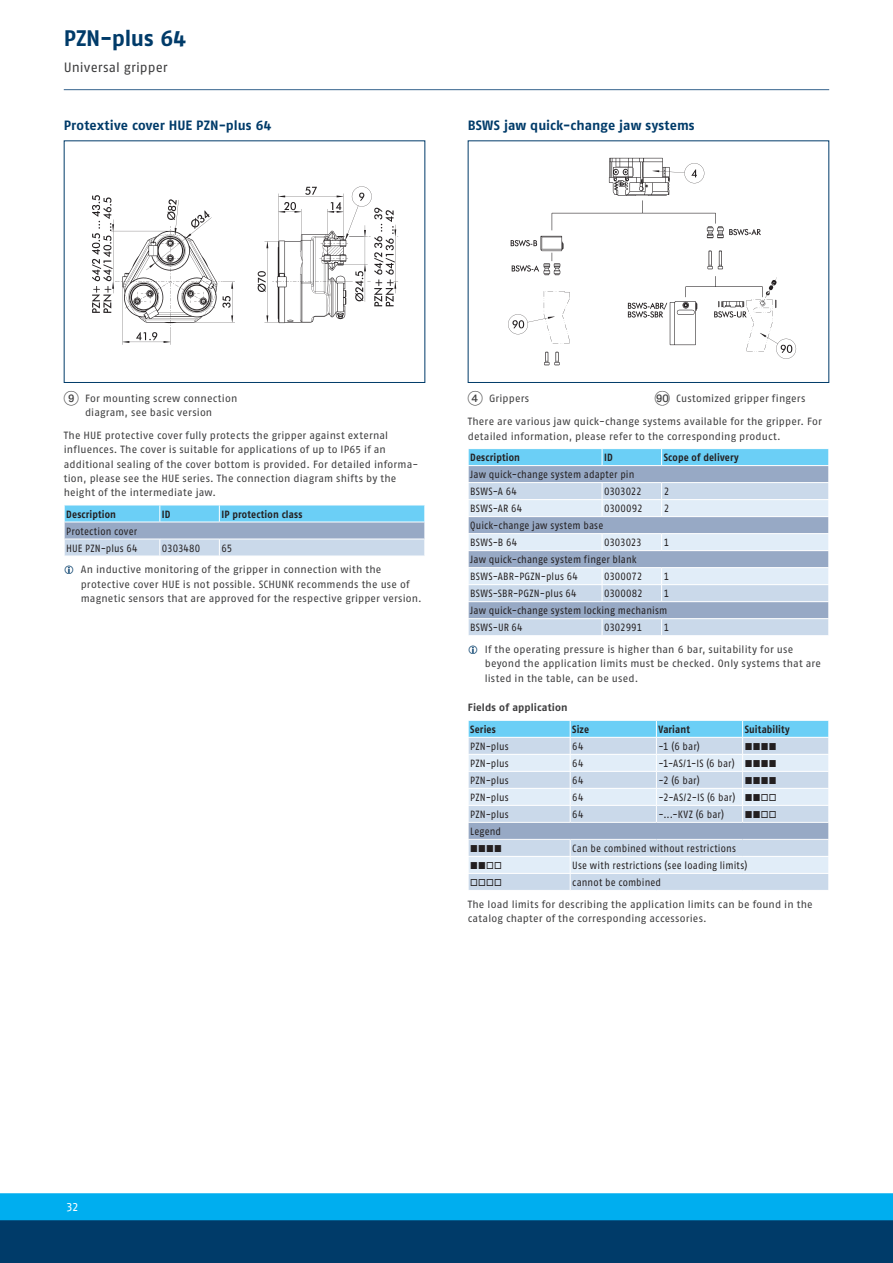
<style>
.page{position:relative;width:893px;height:1263px;background:#fff}
.page>*{position:absolute;margin:0;border:0;box-sizing:border-box;transform-origin:0 0}
.t1{font:700 22.5px "SCHUNK Fago Pro";letter-spacing:-.01em;color:#003b69}
.t2{font:700 13.5px "SCHUNK Fago Pro";letter-spacing:.005em;color:#003b69}
.t3{font:13.5px "SCHUNK Fago Pro";letter-spacing:.005em;color:#3e3e3f}
.t4{font:12px "SCHUNK Fago Pro";color:#fff}
.t5{font:10.5px/14.2px "SCHUNK Fago Pro";letter-spacing:.015em;color:#3e3e3f}
.t6{font:10.5px/17px "SCHUNK Fago Pro";letter-spacing:.015em;color:#231f20;scale:.9 1}
.t7{font:700 10.5px "SCHUNK Fago Pro";letter-spacing:.015em;color:#231f20;scale:.9 1}
.t8{font:700 10.5px "SCHUNK Fago Pro";letter-spacing:.01em;color:#3e3e3f}
.t9{font:10.5px "SCHUNK Fago Pro";letter-spacing:-.02em;color:#231f20;scale:.9 1}
.t10{font:10.5px "SCHUNK Fago Pro";letter-spacing:-.005em;color:#231f20;scale:.9 1}
.s1{font-family:"Deco Numbers LH Circle";font-size:15px}
</style>
<div class="page">
<div style="left:0;top:1202px;width:893px;height:61px;background:#003b69"></div>
<div style="left:0;top:1193px;width:893px;height:27px;background:#00aeef"></div>
<hr style="left:64px;top:89px;width:765px;height:1px;background:#35628d">
<div style="left:64px;top:140px;width:361px;height:243px;border:1px solid #003b69"></div>
<img style="left:92px;top:186px;width:306px;height:159px">
<svg style="left:64px;top:505px;width:361px;height:51px;background:#9ec8e3"></svg>
<hr style="left:64px;top:539px;width:96px;height:1px;background:#fff">
<hr style="left:160px;top:539px;width:59px;height:1px;background:#fff">
<hr style="left:219px;top:539px;width:206px;height:1px;background:#fff">
<div style="left:468px;top:140px;width:361px;height:243px;border:1px solid #003b69"></div>
<img style="left:508px;top:157px;width:289px;height:209px">
<svg style="left:468px;top:449px;width:361px;height:186px;background:#b9cfe3"></svg>
<hr style="left:468px;top:618px;width:134px;height:1px;background:#fff">
<hr style="left:602px;top:618px;width:60px;height:1px;background:#fff">
<hr style="left:662px;top:618px;width:167px;height:1px;background:#fff">
<svg style="left:468px;top:720px;width:361px;height:170px;background:#c6dbec"></svg>
<h1 class="t1" style="left:64px;top:24px;width:124px">PZN-plus 64</h1>
<p class="t3" style="left:64px;top:60px;width:105px">Universal gripper</p>
<p class="t2" style="left:64px;top:117px;width:209px">Protextive cover HUE PZN-plus 64</p>
<p class="t2" style="left:468px;top:117px;width:228px">BSWS jaw quick-change jaw systems</p>
<p class="t5" style="left:64px;top:391px;width:175px;text-align:center"><span class="s1">9</span> For mounting screw connection diagram, see basic version</p>
<p class="t5" style="left:64px;top:428px;width:356px">The HUE protective cover fully protects the gripper against external influences. The cover is suitable for applications of up to IP65 if an additional sealing of the cover bottom is provided. For detailed informa&shy;tion, please see the HUE series. The connection diagram shifts by the height of the intermediate jaw.</p>
<p class="t7" style="left:66px;top:508px;width:57px">Description</p>
<p class="t7" style="left:162px;top:508px;width:11px">ID</p>
<p class="t7" style="left:221px;top:508px;width:91px">IP protection class</p>
<p class="t6" style="left:66px;top:522px;width:81px">Protection cover<br>HUE PZN-plus 64</p>
<p class="t6" style="left:162px;top:539px;width:44px">0303480</p>
<p class="t6" style="left:221px;top:539px;width:14px">65</p>
<p class="t5" style="left:81px;top:563px;width:343px">An inductive monitoring of the gripper in connection with the protective cover HUE is not possible. SCHUNK recommends the use of magnetic sensors that are approved for the respective gripper version.</p>
<p class="t5" style="left:468px;top:391px;width:63px"><span class="s1">4</span> Grippers</p>
<p class="t5" style="left:655px;top:391px;width:152px"><span class="s1">IT</span> Customized gripper fingers</p>
<p class="t5" style="left:468px;top:415px;width:356px">There are various jaw quick-change systems available for the gripper. For detailed information, please refer to the corresponding product.</p>
<p class="t7" style="left:470px;top:451px;width:57px">Description</p>
<p class="t7" style="left:604px;top:451px;width:11px">ID</p>
<p class="t7" style="left:664px;top:451px;width:85px">Scope of delivery</p>
<p class="t6" style="left:470px;top:466px;width:184px">Jaw quick-change system adapter pin<br>BSWS-A 64</p>
<p class="t9" style="left:604px;top:485px;width:43px">0303022</p>
<p class="t6" style="left:664px;top:483px;width:8px">2</p>
<p class="t6" style="left:470px;top:500px;width:59px">BSWS-AR 64</p>
<p class="t6" style="left:604px;top:500px;width:44px">0300092</p>
<p class="t6" style="left:664px;top:500px;width:8px">2</p>
<p class="t6" style="left:470px;top:517px;width:149px">Quick-change jaw system base<br>BSWS-B 64</p>
<p class="t9" style="left:604px;top:536px;width:43px">0303023</p>
<p class="t6" style="left:664px;top:534px;width:8px">1</p>
<p class="t6" style="left:470px;top:551px;width:186px">Jaw quick-change system finger blank<br>BSWS-ABR-PGZN-plus 64</p>
<p class="t10" style="left:604px;top:570px;width:44px">0300072</p>
<p class="t6" style="left:664px;top:568px;width:8px">1</p>
<p class="t6" style="left:470px;top:585px;width:120px">BSWS-SBR-PGZN-plus 64</p>
<p class="t6" style="left:604px;top:585px;width:44px">0300082</p>
<p class="t6" style="left:470px;top:585px;width:223px;text-indent:193px">1<br>Jaw quick-change system locking mechanism<br>BSWS-UR 64</p>
<p class="t6" style="left:604px;top:619px;width:44px">0302991</p>
<p class="t6" style="left:664px;top:619px;width:8px">1</p>
<p class="t5" style="left:485px;top:642px;width:338px">If the operating pressure is higher than 6 bar, suitability for use beyond the application limits must be checked. Only systems that are listed in the table, can be used.</p>
<p class="t8" style="left:468px;top:701px;width:101px">Fields of application</p>
<p class="t7" style="left:470px;top:723px;width:30px">Series</p>
<p class="t7" style="left:572px;top:723px;width:20px">Size</p>
<p class="t7" style="left:658px;top:723px;width:36px">Variant</p>
<p class="t7" style="left:745px;top:723px;width:52px">Suitability</p>
<p class="t6" style="left:470px;top:738px;width:44px">PZN-plus</p>
<p class="t6" style="left:572px;top:738px;width:14px">64</p>
<p class="t6" style="left:658px;top:738px;width:47px">-1 (6 bar)</p>
<p class="t6" style="left:745px;top:738px;width:37px">■■■■</p>
<p class="t6" style="left:470px;top:755px;width:44px">PZN-plus</p>
<p class="t6" style="left:572px;top:755px;width:14px">64</p>
<p class="t6" style="left:658px;top:755px;width:132px">-1-AS/1-IS (6 bar) ■■■■</p>
<p class="t6" style="left:470px;top:772px;width:44px">PZN-plus</p>
<p class="t6" style="left:572px;top:772px;width:14px">64</p>
<p class="t6" style="left:658px;top:772px;width:47px">-2 (6 bar)</p>
<p class="t6" style="left:745px;top:772px;width:37px">■■■■</p>
<p class="t6" style="left:470px;top:789px;width:44px">PZN-plus</p>
<p class="t6" style="left:572px;top:789px;width:14px">64</p>
<p class="t6" style="left:658px;top:789px;width:132px">-2-AS/2-IS (6 bar) ■■□□</p>
<p class="t6" style="left:470px;top:806px;width:44px">PZN-plus</p>
<p class="t6" style="left:572px;top:806px;width:14px">64</p>
<p class="t6" style="left:658px;top:806px;width:74px">-...-KVZ (6 bar)</p>
<p class="t6" style="left:745px;top:806px;width:37px">■■□□</p>
<p class="t6" style="left:470px;top:823px;width:36px">Legend</p>
<p class="t6" style="left:470px;top:840px;width:37px">■■■■</p>
<p class="t6" style="left:572px;top:840px;width:183px">Can be combined without restrictions</p>
<p class="t6" style="left:470px;top:857px;width:37px">■■□□</p>
<p class="t6" style="left:572px;top:857px;width:196px">Use with restrictions (see loading limits)</p>
<p class="t6" style="left:470px;top:874px;width:37px">□□□□</p>
<p class="t6" style="left:572px;top:874px;width:100px">cannot be combined</p>
<p class="t5" style="left:468px;top:897px;width:346px">The load limits for describing the application limits can be found in the catalog chapter of the corresponding accessories.</p>
<p class="t4" style="left:67px;top:1199px;width:13px">32</p>
</div>
